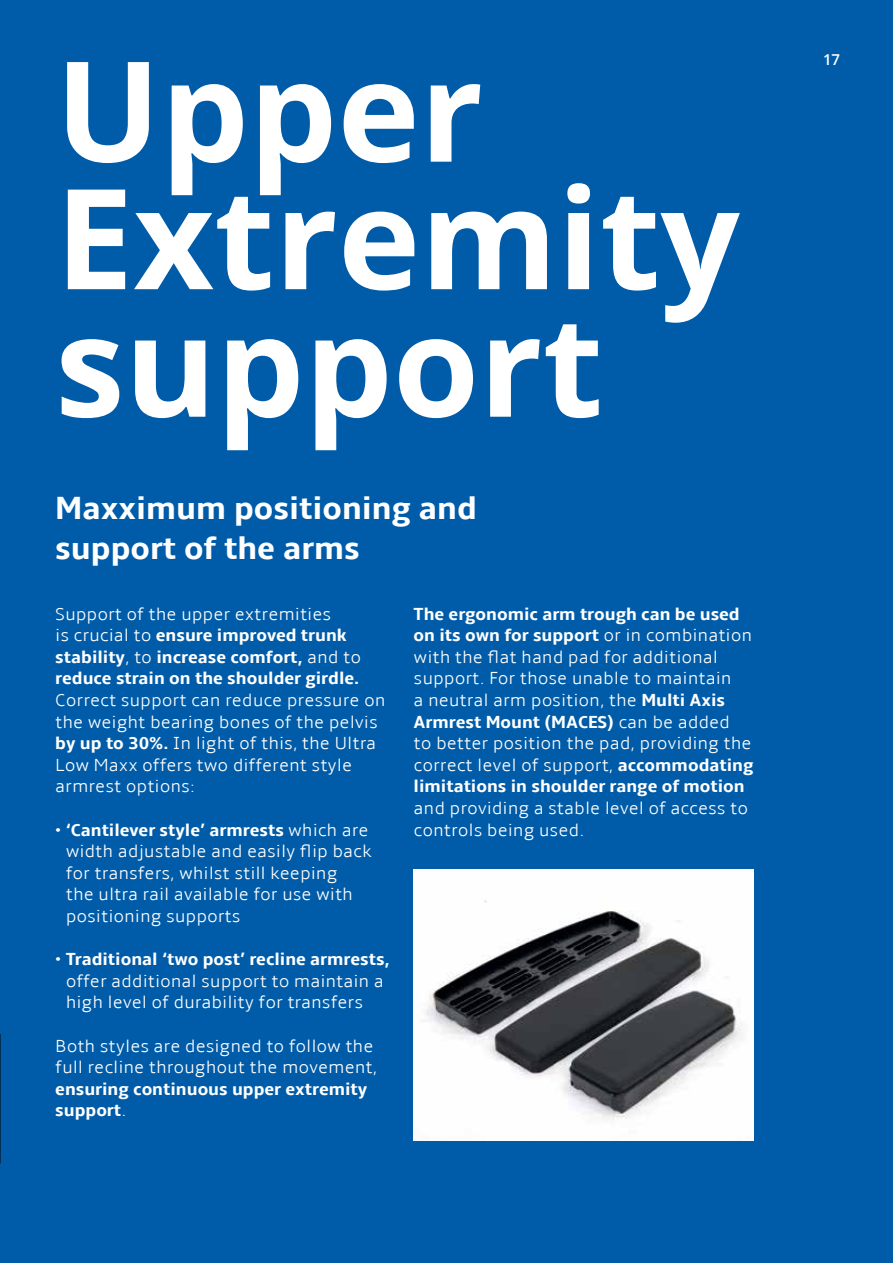
<style>
.page{position:relative;width:893px;height:1263px;background:#005ca8}
.page>*{position:absolute;margin:0;border:0;box-sizing:border-box;transform-origin:0 0}
.t1{font:700 139.5px/127.5px "Open Sans";color:#fff}
.t2{font:700 33px/39.6px "Amble";color:#fff}
.t3{font:300 18px/21.6px "Amble";color:#fff}
.t4{font:700 18px/21.6px "Amble";color:#fff}
.t5{font:600 15px "Open Sans";color:#fff}
.s1{font-weight:300}
.s2{font-weight:700}
</style>
<div class="page">
<svg style="left:0;top:1034px;width:1px;height:129px"></svg>
<img style="left:414px;top:870px;width:340px;height:271px">
<h1 class="t1" style="left:55px;top:44px;width:686px">Upper<br>Extremity support</h1>
<h2 class="t2" style="left:55px;top:489px;width:423px">Maxximum positioning and support of the arms</h2>
<p class="t4" style="left:55px;top:603px;width:307px"><span class="s1">Support of the upper extremities<br>is crucial to</span> ensure improved trunk stability<span class="s1">, to</span> increase comfort, <span class="s1">and to </span>reduce strain on the shoulder girdle.</p>
<p class="t3" style="left:55px;top:689px;width:332px">Correct support can reduce pressure on the weight bearing bones of the pelvis <span class="s2">by up to 30%.</span> In light of this, the Ultra Low Maxx offers two different style armrest options:</p>
<p class="t3" style="left:66px;top:819px;width:308px;text-indent:-10px">• <span class="s2">‘Cantilever style’ armrests</span> which are width adjustable and easily flip back for transfers, whilst still keeping<br>the ultra rail available for use with positioning supports</p>
<p class="t3" style="left:66px;top:949px;width:326px;text-indent:-10px">• <span class="s2">Traditional ‘two post’ recline armrests, </span>offer additional support to maintain a high level of durability for transfers</p>
<p class="t3" style="left:55px;top:1035px;width:323px">Both styles are designed to follow the full recline throughout the movement,</p>
<p class="t4" style="left:55px;top:1078px;width:314px">ensuring continuous upper extremity support<span class="s1">.</span></p>
<p class="t3" style="left:414px;top:603px;width:341px"><span class="s2">The ergonomic arm trough can be used on its own for support</span> or in combination with the flat hand pad for additional support. For those unable to maintain<br>a neutral arm position, the <span class="s2">Multi Axis Armrest Mount (MACES)</span> can be added<br>to better position the pad, providing the correct level of support, <span class="s2">accommodating limitations in shoulder range of motion</span></p>
<p class="t3" style="left:414px;top:797px;width:336px">and providing a stable level of access to controls being used.</p>
<p class="t5" style="left:823px;top:49px;width:19px">17</p>
</div>
